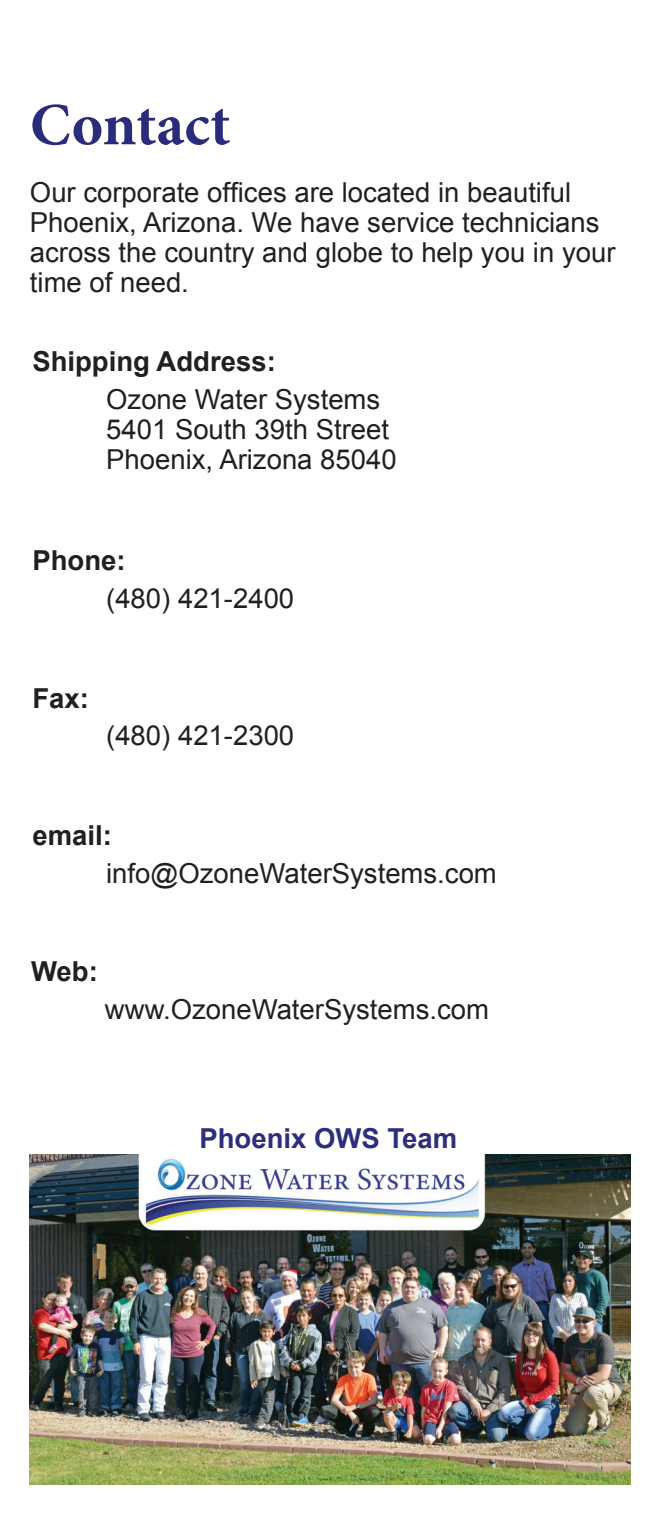
<style>
.page{position:relative;width:660px;height:1530px;background:#fff}
.page>*{position:absolute;margin:0;border:0;box-sizing:border-box;transform-origin:0 0}
.t1{font:700 60px "Minion Pro";color:#2b2b7b}
.t2{font:27.5px/30px "Arial";color:#231f20}
.t3{font:700 27.5px "Arial";color:#231f20}
.t4{font:700 27.5px "Arial";color:#2d2f7b}
</style>
<div class="page">
<img style="left:30px;top:1154px;width:600px;height:330px">
<h1 class="t1" style="left:30px;top:83px;width:202px">Contact</h1>
<p class="t2" style="left:30px;top:178px;width:587px">Our corporate offices are located in beautiful Phoenix, Arizona. We have service technicians across the country and globe to help you in your time of need.</p>
<p class="t3" style="left:32px;top:343px;width:245px">Shipping Address:</p>
<p class="t2" style="left:106px;top:385px;width:292px">Ozone Water Systems<br>5401 South 39th Street<br>Phoenix, Arizona 85040</p>
<p class="t3" style="left:32px;top:542px;width:95px">Phone:</p>
<p class="t2" style="left:106px;top:583px;width:190px">(480) 421-2400</p>
<p class="t3" style="left:32px;top:680px;width:58px">Fax:</p>
<p class="t2" style="left:106px;top:721px;width:190px">(480) 421-2300</p>
<p class="t3" style="left:32px;top:817px;width:81px">email:</p>
<p class="t2" style="left:106px;top:858px;width:392px">info@OzoneWaterSystems.com</p>
<p class="t3" style="left:31px;top:953px;width:68px">Web:</p>
<p class="t2" style="left:105px;top:995px;width:386px">www.OzoneWaterSystems.com</p>
<p class="t4" style="left:199px;top:1120px;width:259px">Phoenix OWS Team</p>
</div>
